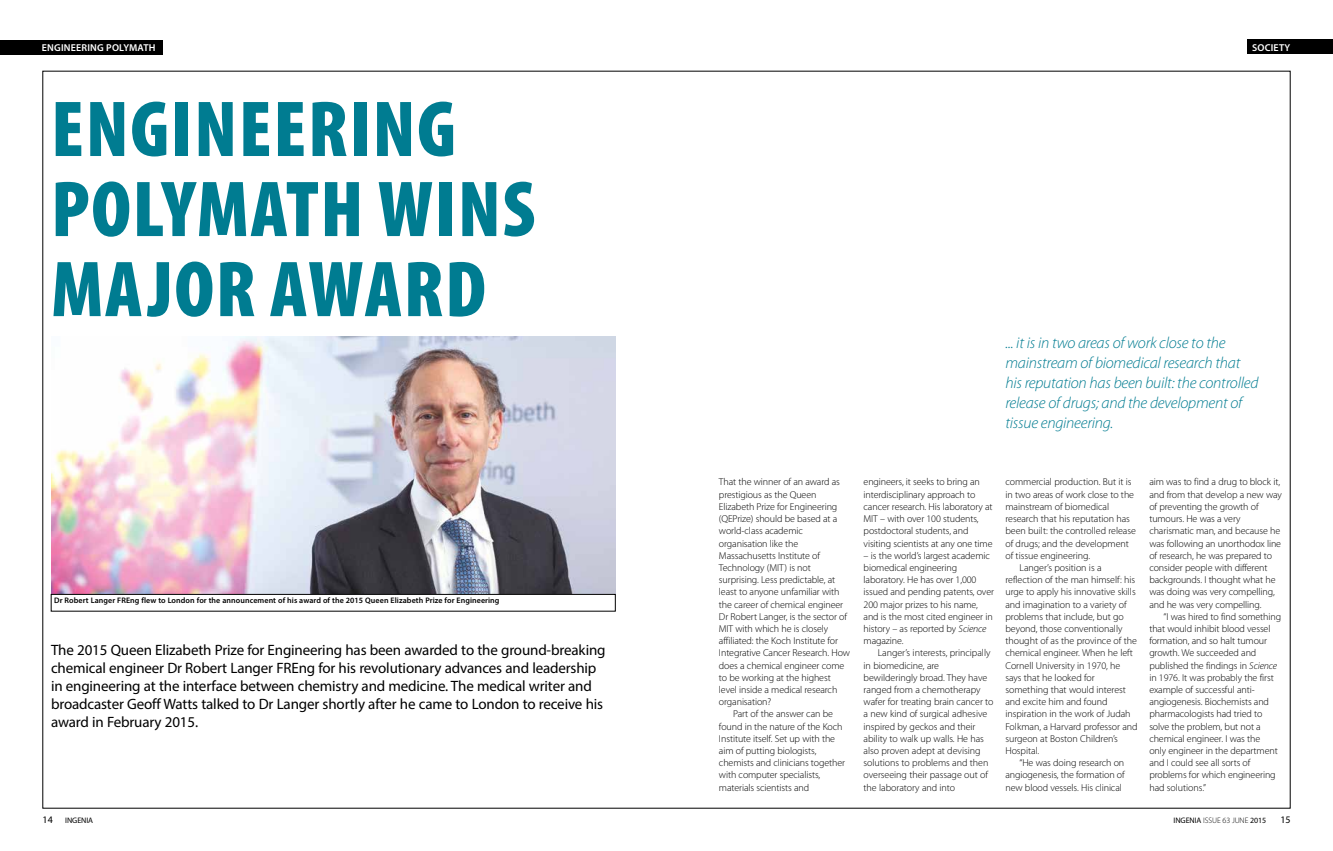
<style>
.page{position:relative;width:1333px;height:851px;background:#fff}
.page>*{position:absolute;margin:0;border:0;box-sizing:border-box;transform-origin:0 0}
.t1{font:900 condensed 80px/80px "Myriad Pro";letter-spacing:.02em;color:#007c91}
.t2{font:italic 300 16px/20px "Myriad Pro";letter-spacing:-.015em;color:#007c91}
.t3{font:15px/18px "Myriad Pro";letter-spacing:-.01em;color:#000}
.t4{font:300 10px/12.2px "Myriad Pro";letter-spacing:-.01em;color:#000}
.t5{font:600 10px "Myriad Pro";letter-spacing:.02em;color:#fff}
.t6{font:10px "Myriad Pro";color:#000}
.t7{font:600 8px "Myriad Pro";letter-spacing:.01em;color:#000}
.t8{font:8px "Myriad Pro";letter-spacing:-.01em;color:#000}
.s1{font-style:italic}
.s2{font-size:10px}
.s3{font-weight:300}
</style>
<div class="page">
<img style="left:51px;top:336px;width:564px;height:258px">
<div style="left:51px;top:594px;width:564px;height:17px;border:1px solid #000"></div>
<div style="left:0;top:40px;width:162px;height:14px;background:#000"></div>
<div style="left:1247px;top:40px;width:85px;height:14px;background:#000"></div>
<p class="t5" style="left:42px;top:41px;width:115px">ENGINEERING POLYMATH</p>
<p class="t5" style="left:1251px;top:41px;width:40px">SOCIETY</p>
<h1 class="t1" style="left:51px;top:90px;width:485px">ENGINEERING<br>POLYMATH WINS<br>MAJOR AWARD</h1>
<p class="t7" style="left:54px;top:595px;width:447px">Dr Robert Langer FREng flew to London for the announcement of his award of the 2015 Queen Elizabeth Prize for Engineering</p>
<p class="t3" style="left:51px;top:640px;width:556px">The 2015 Queen Elizabeth Prize for Engineering has been awarded to the ground-breaking chemical engineer Dr Robert Langer FREng for his revolutionary advances and leadership in engineering at the interface between chemistry and medicine. The medical writer and broadcaster Geoff Watts talked to Dr Langer shortly after he came to London to receive his award in February 2015.</p>
<h2 class="t2" style="left:1005px;top:333px;width:254px">... it is in two areas of work close to the mainstream of biomedical research that his reputation has been built: the controlled release of drugs; and the development of tissue engineering.</h2>
<p class="t4" style="left:719px;top:476px;width:122px">That the winner of an award as</p>
<p class="t4" style="left:719px;top:488px;width:99px">prestigious as the Queen</p>
<p class="t4" style="left:719px;top:500px;width:120px">Elizabeth Prize for Engineering</p>
<p class="t4" style="left:719px;top:512px;width:120px">(QEPrize) should be based at a</p>
<p class="t4" style="left:719px;top:525px;width:85px">world-class academic</p>
<p class="t4" style="left:719px;top:537px;width:81px">organisation like the</p>
<p class="t4" style="left:719px;top:549px;width:103px">Massachusetts Institute of</p>
<p class="t4" style="left:719px;top:561px;width:93px">Technology (MIT) is not</p>
<p class="t4" style="left:719px;top:573px;width:118px">surprising. Less predictable, at</p>
<p class="t4" style="left:719px;top:586px;width:122px">least to anyone unfamiliar with</p>
<p class="t4" style="left:719px;top:598px;width:126px">the career of chemical engineer</p>
<p class="t4" style="left:719px;top:610px;width:130px">Dr Robert Langer, is the sector of</p>
<p class="t4" style="left:719px;top:622px;width:111px">MIT with which he is closely</p>
<p class="t4" style="left:719px;top:634px;width:121px">affiliated: the Koch Institute for</p>
<p class="t4" style="left:719px;top:647px;width:133px">Integrative Cancer Research. How</p>
<p class="t4" style="left:719px;top:659px;width:127px">does a chemical engineer come</p>
<p class="t4" style="left:719px;top:671px;width:113px">to be working at the highest</p>
<p class="t4" style="left:719px;top:683px;width:120px">level inside a medical research</p>
<p class="t4" style="left:719px;top:695px;width:54px">organisation?</p>
<p class="t4" style="left:733px;top:708px;width:101px">Part of the answer can be</p>
<p class="t4" style="left:719px;top:720px;width:125px">found in the nature of the Koch</p>
<p class="t4" style="left:719px;top:732px;width:118px">Institute itself. Set up with the</p>
<p class="t4" style="left:719px;top:744px;width:99px">aim of putting biologists,</p>
<p class="t4" style="left:719px;top:756px;width:128px">chemists and clinicians together</p>
<p class="t4" style="left:719px;top:769px;width:103px">with computer specialists,</p>
<p class="t4" style="left:719px;top:781px;width:92px">materials scientists and</p>
<p class="t4" style="left:863px;top:476px;width:131px">engineers, it seeks to bring an interdisciplinary approach to cancer research. His laboratory at<br>MIT – with over 100 students, postdoctoral students, and visiting scientists at any one time</p>
<p class="t4" style="left:863px;top:549px;width:132px">– is the world’s largest academic biomedical engineering laboratory. He has over 1,000 issued and pending patents, over<br>200 major prizes to his name, and is the most cited engineer in history – as reported by <span class="s1">Science </span>magazine.</p>
<p class="t4" style="left:863px;top:647px;width:131px;text-indent:14px">Langer’s interests, principally in biomedicine, are bewilderingly broad. They have ranged from a chemotherapy wafer for treating brain cancer to a new kind of surgical adhesive inspired by geckos and their ability to walk up walls. He has also proven adept at devising solutions to problems and then overseeing their passage out of the laboratory and into</p>
<p class="t4" style="left:1005px;top:476px;width:128px">commercial production. But it is</p>
<p class="t4" style="left:1005px;top:488px;width:130px">in two areas of work close to the</p>
<p class="t4" style="left:1005px;top:500px;width:105px">mainstream of biomedical</p>
<p class="t4" style="left:1005px;top:512px;width:126px">research that his reputation has</p>
<p class="t4" style="left:1005px;top:525px;width:132px">been built: the controlled release</p>
<p class="t4" style="left:1005px;top:537px;width:125px">of drugs; and the development</p>
<p class="t4" style="left:1005px;top:549px;width:86px">of tissue engineering.</p>
<p class="t4" style="left:1019px;top:561px;width:83px">Langer’s position is a</p>
<p class="t4" style="left:1005px;top:573px;width:131px">reflection of the man himself: his</p>
<p class="t4" style="left:1005px;top:586px;width:132px">urge to apply his innovative skills</p>
<p class="t4" style="left:1005px;top:598px;width:123px">and imagination to a variety of</p>
<p class="t4" style="left:1005px;top:610px;width:120px">problems that include, but go</p>
<p class="t4" style="left:1005px;top:622px;width:119px">beyond, those conventionally</p>
<p class="t4" style="left:1005px;top:634px;width:133px">thought of as the province of the</p>
<p class="t4" style="left:1005px;top:647px;width:129px">chemical engineer. When he left</p>
<p class="t4" style="left:1005px;top:659px;width:116px">Cornell University in 1970, he</p>
<p class="t4" style="left:1005px;top:671px;width:91px">says that he looked for</p>
<p class="t4" style="left:1005px;top:683px;width:122px">something that would interest</p>
<p class="t4" style="left:1005px;top:695px;width:104px">and excite him and found</p>
<p class="t4" style="left:1005px;top:708px;width:127px">inspiration in the work of Judah</p>
<p class="t4" style="left:1005px;top:720px;width:134px">Folkman, a Harvard professor and</p>
<p class="t4" style="left:1005px;top:732px;width:114px">surgeon at Boston Children’s</p>
<p class="t4" style="left:1005px;top:744px;width:35px">Hospital.</p>
<p class="t4" style="left:1019px;top:756px;width:106px">“He was doing research on</p>
<p class="t4" style="left:1005px;top:769px;width:121px">angiogenesis, the formation of</p>
<p class="t4" style="left:1005px;top:781px;width:118px">new blood vessels. His clinical</p>
<p class="t4" style="left:1149px;top:476px;width:134px">aim was to find a drug to block it, and from that develop a new way of preventing the growth of tumours. He was a very charismatic man, and because he was following an unorthodox line of research, he was prepared to consider people with different backgrounds. I thought what he was doing was very compelling, and he was very compelling.</p>
<p class="t4" style="left:1149px;top:610px;width:133px;text-indent:14px">“I was hired to find something that would inhibit blood vessel formation, and so halt tumour growth. We succeeded and published the findings in <span class="s1">Science </span>in 1976. It was probably the first example of successful anti&shy;angiogenesis. Biochemists and pharmacologists had tried to solve the problem, but not a chemical engineer. I was the<br>only engineer in the department and I could see all sorts of problems for which engineering had solutions.”</p>
<p class="t8" style="left:43px;top:814px;width:52px"><span class="s2">14</span> INGENIA</p>
<p class="t8" style="left:1173px;top:814px;width:94px">INGENIA <span class="s3">ISSUE 63 JUNE</span> 2015</p>
<p class="t6" style="left:1280px;top:813px;width:12px">15</p>
</div>
